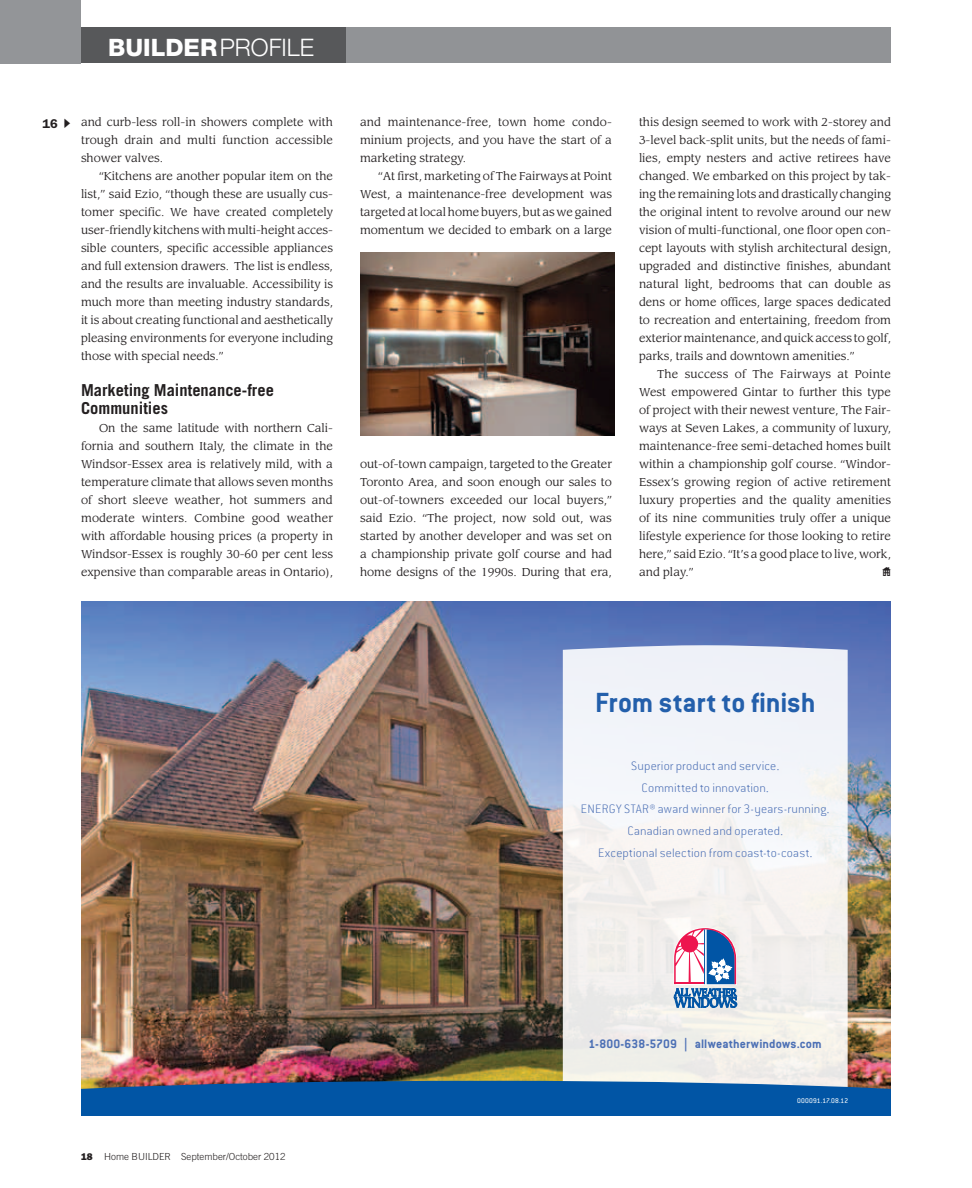
<style>
.page{position:relative;width:972px;height:1188px;background:#fff}
.page>*{position:absolute;margin:0;border:0;box-sizing:border-box;transform-origin:0 0}
.t1{font:700 30.45px "Conduit ITC Std";letter-spacing:-.005em;color:#235fab}
.t2{font:800 24px "Helvetica Neue";color:#fff}
.t3{font:700 16.5px/18px "Trade Gothic";color:#231f20}
.t4{font:200 13.5px/21.8px "Conduit ITC Std";letter-spacing:.01em;color:#4c70b5;text-align:center}
.t5{font:700 13.5px "Conduit ITC Std";letter-spacing:.01em;color:#4c70b5}
.t6{font:12px "Simbats 2 A";color:#231f20}
.t7{font:11.25px/18px "Leawood";color:#231f20;text-align:justify}
.t8{font:300 9.75px "Trade Gothic";color:#231f20}
.t9{font:7.5px "Conduit ITC Std";letter-spacing:.03em;color:#fff}
.s1{font-weight:300}
.s2{font-family:"Franklin Gothic";font-weight:600;font-size:12.75px}
.s3{font-family:"Franklin Gothic";font-weight:800}
</style>
<div class="page">
<img style="left:81px;top:602px;width:810px;height:479px">
<svg style="left:563px;top:645px;width:285px;height:436px;fill:#f2f2f2"></svg>
<svg style="left:673px;top:927px;width:64px;height:82px"></svg>
<svg style="left:81px;top:1081px;width:810px;height:34px;background:#0d58a1"></svg>
<img style="left:360px;top:252px;width:254px;height:184px">
<div style="left:81px;top:27px;width:344px;height:36px;background:#57585a"></div>
<div style="left:0;top:0;width:81px;height:63px;background:#939598"></div>
<div style="left:346px;top:27px;width:545px;height:36px;background:#919396"></div>
<h2 class="t2" style="left:108px;top:33px;width:207px">BUILDER<span class="s1">PROFILE</span></h2>
<p class="t7" style="left:81px;top:113px;width:254px;text-indent:-38px"><span class="s2">16</span>✔ and curb-less roll-in showers complete with trough drain and multi function accessible shower valves.</p>
<p class="t7" style="left:81px;top:167px;width:254px;text-indent:18px">“Kitchens are another popular item on the list,” said Ezio, “though these are usually cus&shy;tomer specific. We have created completely user-friendly kitchens with multi-height acces&shy;sible counters, specific accessible appliances and full extension drawers. The list is endless, and the results are invaluable. Accessibility is much more than meeting industry standards, it is about creating functional and aesthetically pleasing environments for everyone including those with special needs.”</p>
<h3 class="t3" style="left:81px;top:381px;width:194px">Marketing Maintenance-free<br>Communities</h3>
<p class="t7" style="left:81px;top:419px;width:254px;text-indent:18px">On the same latitude with northern Cali&shy;fornia and southern Italy, the climate in the Windsor-Essex area is relatively mild, with a temperature climate that allows seven months of short sleeve weather, hot summers and moderate winters. Combine good weather with affordable housing prices (a property in Windsor-Essex is roughly 30-60 per cent less expensive than comparable areas in Ontario),</p>
<p class="t7" style="left:360px;top:113px;width:253px">and maintenance-free, town home condo&shy;minium projects, and you have the start of a marketing strategy.</p>
<p class="t7" style="left:360px;top:167px;width:254px;text-indent:18px">“At first, marketing of The Fairways at Point West, a maintenance-free development was targeted at local home buyers, but as we gained momentum we decided to embark on a large</p>
<p class="t7" style="left:360px;top:455px;width:254px">out-of-town campaign, targeted to the Greater Toronto Area, and soon enough our sales to out-of-towners exceeded our local buyers,” said Ezio. “The project, now sold out, was started by another developer and was set on a championship private golf course and had home designs of the 1990s. During that era,</p>
<p class="t7" style="left:639px;top:113px;width:254px">this design seemed to work with 2-storey and 3-level back-split units, but the needs of fami&shy;lies, empty nesters and active retirees have changed. We embarked on this project by tak&shy;ing the remaining lots and drastically changing the original intent to revolve around our new vision of multi-functional, one floor open con&shy;cept layouts with stylish architectural design, upgraded and distinctive finishes, abundant natural light, bedrooms that can double as dens or home offices, large spaces dedicated to recreation and entertaining, freedom from exterior maintenance, and quick access to golf, parks, trails and downtown amenities.”</p>
<p class="t7" style="left:639px;top:365px;width:254px;text-indent:18px">The success of The Fairways at Pointe West empowered Gintar to further this type of project with their newest venture, The Fair&shy;ways at Seven Lakes, a community of luxury, maintenance-free semi-detached homes built within a championship golf course. “Windor-Essex’s growing region of active retirement luxury properties and the quality amenities of its nine communities truly offer a unique lifestyle experience for those looking to retire here,” said Ezio. “It’s a good place to live, work, and play.”</p>
<p class="t6" style="left:882px;top:565px;width:10px">C</p>
<h1 class="t1" style="left:595px;top:685px;width:222px">From start to finish</h1>
<p class="t4" style="left:581px;top:754px;width:250px">Superior product and service.<br>Committed to innovation.<br>ENERGY STAR® award winner for 3-years-running.<br>Canadian owned and operated.<br>Exceptional selection from coast-to-coast.</p>
<p class="t8" style="left:81px;top:1150px;width:206px"><span class="s3">18</span> Home BUILDER September/October 2012</p>
<p class="t5" style="left:589px;top:1036px;width:235px">1-800-638-5709 | allweatherwindows.com</p>
<p class="t9" style="left:797px;top:1096px;width:53px">000091.17.08.12</p>
</div>
